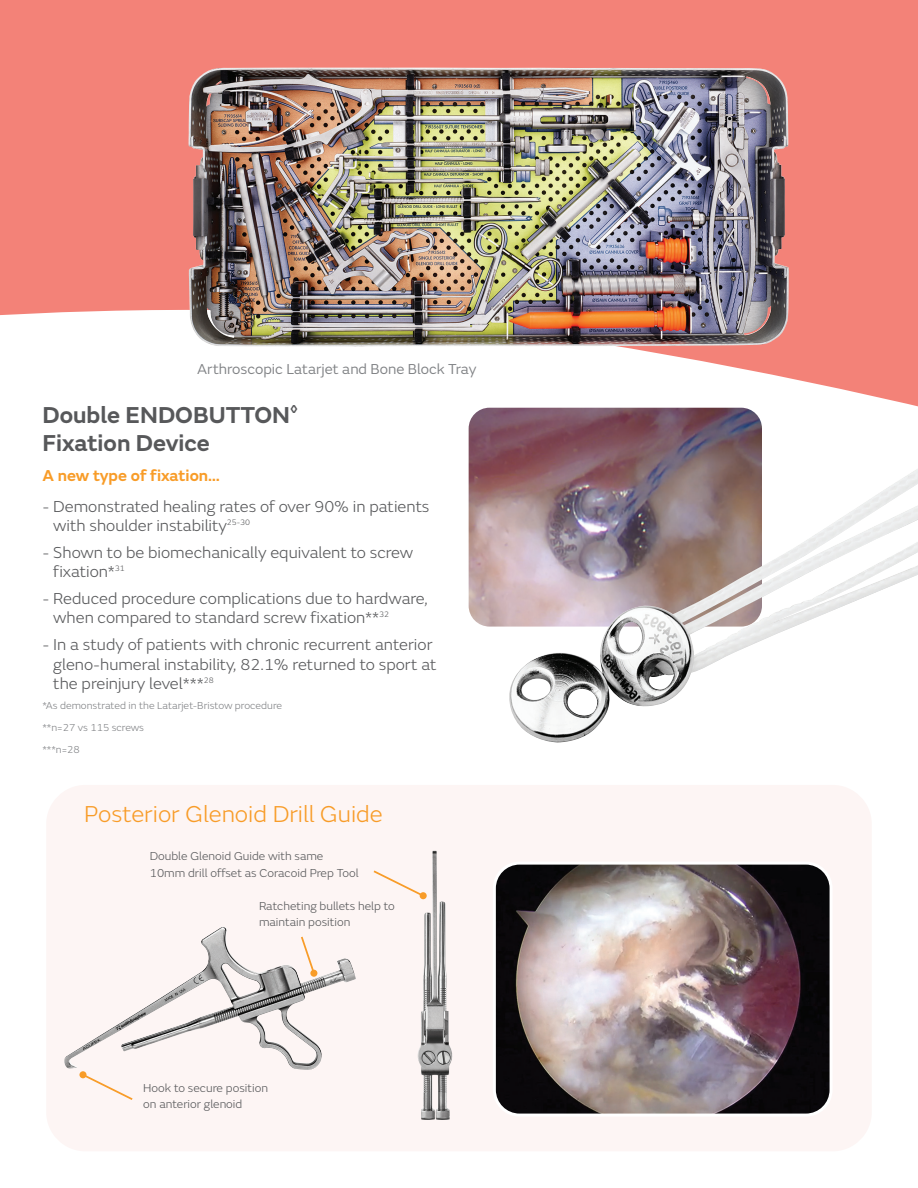
<style>
.page{position:relative;width:918px;height:1188px;background:#fff}
.page>*{position:absolute;margin:0;border:0;box-sizing:border-box;transform-origin:0 0}
.Subhead_16_19{font:600 24px/28.5px "SN Emeric";color:#57585a}
.Subhead__14_17{font:300 24px "SN Emeric";color:#f89c28}
.Body_Text_12_14_4{font:300 16.5px/19.8px "SN Emeric";color:#57585a}
.Body_Text_12_14_4-2{font:600 16.5px "SN Emeric";color:#f89c28}
.Page_heading{font:15px "SN Emeric";color:#808285}
.Captions{font:300 12px/16.5px "SN Emeric";color:#57585a}
.Subhead_14_16_8{font:300 10.5px "SN Emeric";color:#808285}
</style>
<div class="page">
<svg style="left:0;top:0;width:918px;height:407px;fill:#f38278"></svg>
<img style="left:187px;top:67px;width:602px;height:279px">
<img style="left:467px;top:406px;width:296px;height:219px">
<div style="left:466px;top:405px;width:299px;height:224px;border:3px solid #fff;border-radius:22px"></div>
<img style="left:506px;top:468px;width:412px;height:275px">
<div style="left:45px;top:783px;width:828px;height:370px;background:#fdf5f4;border-radius:41px"></div>
<div style="left:43px;top:782px;width:832px;height:372px;border:3px solid #fff;border-radius:41px"></div>
<img style="left:64px;top:927px;width:169px;height:142px">
<img style="left:418px;top:851px;width:17px;height:269px">
<svg style="left:82px;top:1076px;width:51px;height:24px"></svg>
<div style="left:79px;top:1071px;width:8px;height:7px;background:#f89c28;border-radius:50%"></div>
<svg style="left:301px;top:936px;width:15px;height:36px"></svg>
<div style="left:310px;top:970px;width:7px;height:7px;background:#f89c28;border-radius:50%"></div>
<svg style="left:373px;top:869px;width:53px;height:29px"></svg>
<div style="left:420px;top:892px;width:7px;height:7px;background:#f89c28;border-radius:50%"></div>
<img style="left:497px;top:866px;width:332px;height:247px">
<div style="left:493px;top:862px;width:340px;height:255px;border:3px solid #fff;border-radius:25px"></div>
<p class="Page_heading" style="left:197px;top:360px;width:281px">Arthroscopic Latarjet and Bone Block Tray</p>
<p class="Subhead_16_19" style="left:42px;top:400px;width:257px">Double ENDOBUTTON<sup>◊<br></sup>Fixation Device</p>
<p class="Body_Text_12_14_4-2" style="left:42px;top:465px;width:179px">A new type of fixation…</p>
<p class="Body_Text_12_14_4" style="left:53px;top:496px;width:378px;text-indent:-11px">- Demonstrated healing rates of over 90% in patients with shoulder instability<sup>25-30</sup></p>
<p class="Body_Text_12_14_4" style="left:53px;top:542px;width:362px;text-indent:-11px">- Shown to be biomechanically equivalent to screw fixation*<sup>31</sup></p>
<p class="Body_Text_12_14_4" style="left:53px;top:588px;width:376px;text-indent:-11px">- Reduced procedure complications due to hardware, when compared to standard screw fixation**<sup>32</sup></p>
<p class="Body_Text_12_14_4" style="left:53px;top:634px;width:385px;text-indent:-11px">- In a study of patients with chronic recurrent anterior gleno-humeral instability, 82.1% returned to sport at the preinjury level***<sup>28</sup></p>
<p class="Subhead_14_16_8" style="left:42px;top:700px;width:241px">*As demonstrated in the Latarjet-Bristow procedure</p>
<p class="Subhead_14_16_8" style="left:42px;top:722px;width:103px">**n=27 vs 115 screws</p>
<p class="Subhead_14_16_8" style="left:42px;top:744px;width:39px">***n=28</p>
<p class="Subhead__14_17" style="left:84px;top:800px;width:300px">Posterior Glenoid Drill Guide</p>
<p class="Captions" style="left:150px;top:848px;width:210px">Double Glenoid Guide with same<br>10mm drill offset as Coracoid Prep Tool</p>
<p class="Captions" style="left:259px;top:898px;width:137px">Ratcheting bullets help to maintain position</p>
<p class="Captions" style="left:143px;top:1079px;width:126px">Hook to secure position on anterior glenoid</p>
</div>
